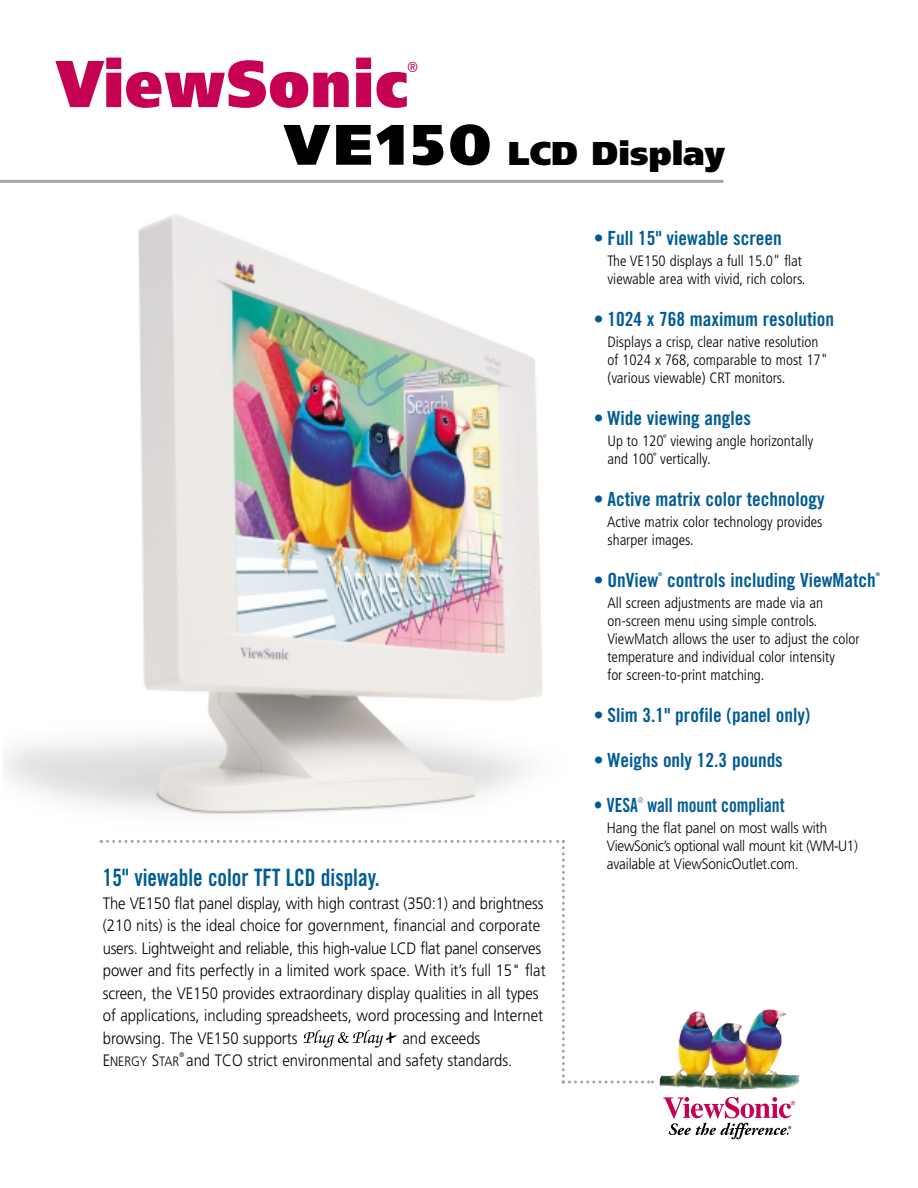
<style>
.page{position:relative;width:918px;height:1188px;background:#fff}
.page>*{position:absolute;margin:0;border:0;box-sizing:border-box;transform-origin:0 0}
.t1{font:900 66px "Frutiger";letter-spacing:.02em;color:#c60052;scale:.9 1}
.t2{font:900 33px "Frutiger";color:#000}
.t3{font:24px "Trade Gothic Bold Cond Twenty";color:#005b95;scale:.9 1}
.t4{font:19.5px "Trade Gothic Bold Cond Twenty";color:#005b95}
.t5{font:19.5px "Trade Gothic Bold Cond Twenty";color:#005b95;scale:.9 1}
.t6{font:300 16.5px/22.5px "Frutiger";color:#000;scale:.9 1}
.t7{font:300 condensed 15px/18px "Frutiger";color:#000}
.t8{font:300 15px/18px "Frutiger";letter-spacing:-.01em;color:#000;scale:.9 1}
.t9{font:300 14.55px "Frutiger";color:#c60052;scale:.9 1}
.t10{font:300 13.5px "Frutiger";color:#000;scale:.9 1}
.t11{font:300 condensed 7.5px "Helvetica";color:#005b95;scale:.85 1}
.t12{font:300 6.75px "Frutiger";color:#000;scale:.9 1}
.t13{font:5.25px "Trade Gothic Bold Cond Twenty";color:#005b95}
.s1{font-size:57px}
.s2{font-size:16.5px}
</style>
<div class="page">
<img style="left:4px;top:214px;width:539px;height:601px">
<hr style="left:0;top:180px;width:723px;height:3px;background:#a6a6a6">
<svg style="left:100px;top:840px;width:554px;height:244px"></svg>
<svg style="left:663px;top:1097px;width:132px;height:42px"></svg>
<img style="left:660px;top:1009px;width:140px;height:81px">
<h1 class="t1" style="left:56px;top:58px;width:393px">ViewSonic</h1>
<p class="t9" style="left:408px;top:61px;width:13px">®</p>
<h2 class="t2" style="left:284px;top:140px;width:442px"><span class="s1">VE150</span> LCD Display</h2>
<h3 class="t3" style="left:103px;top:869px;width:309px">15" viewable color TFT LCD display.</h3>
<p class="t6" style="left:103px;top:893px;width:494px">The VE150 flat panel display, with high contrast (350:1) and brightness (210 nits) is the ideal choice for government, financial and corporate users. Lightweight and reliable, this high-value LCD flat panel conserves power and fits perfectly in a limited work space. With it’s full 15" flat screen, the VE150 provides extraordinary display qualities in all types of applications, including spreadsheets, word processing and Internet browsing. The VE150 supports</p>
<p class="t6" style="left:402px;top:1028px;width:88px">and exceeds</p>
<p class="t10" style="left:103px;top:1056px;width:87px"><span class="s2">E</span>NERGY <span class="s2">S</span>TAR</p>
<p class="t12" style="left:179px;top:1052px;width:7px">®</p>
<p class="t6" style="left:186px;top:1051px;width:364px">and TCO strict environmental and safety standards.</p>
<p class="t4" style="left:594px;top:231px;width:189px">• Full 15" viewable screen</p>
<p class="t7" style="left:607px;top:253px;width:199px">The VE150 displays a full 15.0" flat viewable area with vivid, rich colors.</p>
<p class="t4" style="left:594px;top:312px;width:242px">• 1024 x 768 maximum resolution</p>
<p class="t7" style="left:607px;top:334px;width:222px">Displays a crisp, clear native resolution of 1024 x 768, comparable to most 17" (various viewable) CRT monitors.</p>
<p class="t4" style="left:594px;top:411px;width:159px">• Wide viewing angles</p>
<p class="t7" style="left:607px;top:433px;width:207px">Up to 120˚ viewing angle horizontally and 100˚ vertically.</p>
<p class="t4" style="left:594px;top:492px;width:232px">• Active matrix color technology</p>
<p class="t7" style="left:607px;top:514px;width:217px">Active matrix color technology provides sharper images.</p>
<p class="t4" style="left:594px;top:573px;width:66px">• OnView</p>
<p class="t13" style="left:658px;top:572px;width:6px">®</p>
<p class="t4" style="left:667px;top:573px;width:210px">controls including ViewMatch</p>
<p class="t13" style="left:876px;top:572px;width:6px">®</p>
<p class="t7" style="left:607px;top:595px;width:254px">All screen adjustments are made via an on-screen menu using simple controls.<br>ViewMatch allows the user to adjust the color temperature and individual color intensity<br>for screen-to-print matching.</p>
<p class="t4" style="left:594px;top:708px;width:218px">• Slim 3.1" profile (panel only)</p>
<p class="t4" style="left:594px;top:753px;width:190px">• Weighs only 12.3 pounds</p>
<p class="t5" style="left:594px;top:798px;width:50px">• VESA</p>
<p class="t11" style="left:638px;top:797px;width:7px">®</p>
<p class="t5" style="left:647px;top:798px;width:154px">wall mount compliant</p>
<p class="t8" style="left:607px;top:820px;width:280px">Hang the flat panel on most walls with<br>ViewSonic’s optional wall mount kit (WM-U1) available at ViewSonicOutlet.com.</p>
</div>
